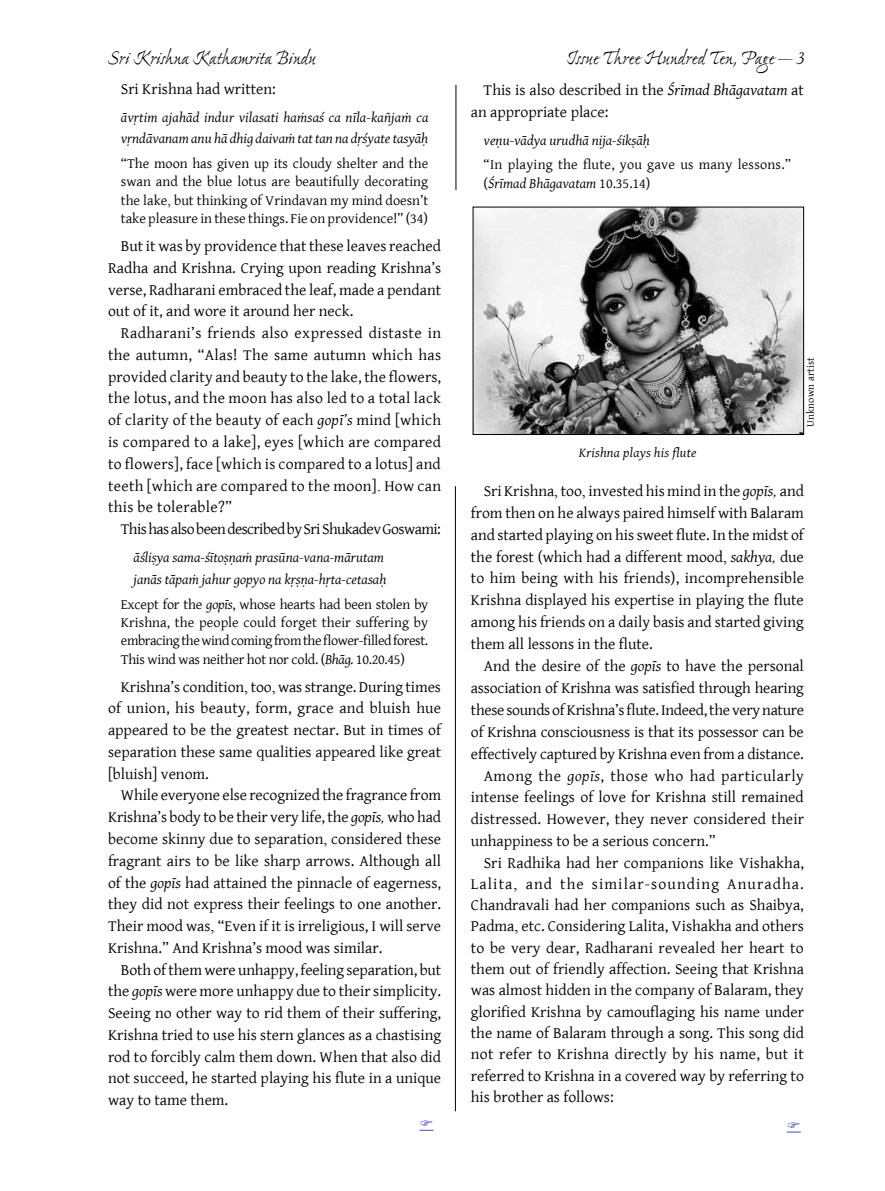
<style>
.page{position:relative;width:885px;height:1191px;background:#fff}
.page>*{position:absolute;margin:0;border:0;box-sizing:border-box;transform-origin:0 0}
.t1{font:21px "Ex Ponto Pro";letter-spacing:-.01em;color:#000}
.t2{font:15.75px/21.8px "Gentium Basic";color:#000;text-align:justify}
.t3{font:15.75px "Gentium Basic";letter-spacing:-.02em;color:#000}
.t4{font:15.75px "Gentium Basic";letter-spacing:-.035em;color:#000}
.t5{font:15.75px "Gentium Basic";letter-spacing:.07em;color:#000}
.t6{font:15.75px "Gentium Basic";letter-spacing:.035em;color:#000}
.t7{font:14.25px/18.3px "Gentium Basic";color:#000;text-align:justify}
.t8{font:italic 14.25px/21.8px "Gentium Basic";color:#000}
.t9{font:italic 13.5px "Gentium Basic";letter-spacing:.02em;color:#000}
.t10{font:10.5px "Gentium Basic";letter-spacing:.02em;color:#000}
.s1{font-family:"Times New Roman"}
.s2{font-style:italic}
.s3{font-family:"Times New Roman";font-style:italic}
</style>
<div class="page">
<hr style="left:455px;top:486px;width:1px;height:625px;background:#000">
<img style="left:475px;top:209px;width:326px;height:224px">
<div style="left:473px;top:207px;width:330px;height:228px;border:1px solid #000"></div>
<hr style="left:455px;top:85px;width:1px;height:105px;background:#000">
<svg style="left:419px;top:1129px;width:14px;height:1px"></svg>
<svg style="left:786px;top:1131px;width:14px;height:1px"></svg>
<h1 class="t1" style="left:108px;top:45px;width:210px">Sri Krishna Kathamrita Bindu</h1>
<h1 class="t1" style="left:566px;top:45px;width:239px">Issue Three Hundred Ten, Page — 3</h1>
<p class="t2" style="left:121px;top:77px;width:156px">Sri Krishna had written:</p>
<p class="t8" style="left:121px;top:106px;width:309px">āvṛtim ajahād indur vilasati haṁsaś ca nīla-kañjaṁ ca vṛndāvanam anu hā dhig daivaṁ tat tan na dṛśyate tasyāḥ</p>
<p class="t7" style="left:121px;top:154px;width:309px">“The moon has given up its cloudy shelter and the swan and the blue lotus are beautifully decorating the lake<span class="s1">,</span> but thinking of Vrindavan my mind doesn’t take pleasure in these things. Fie on providence!” (34)</p>
<p class="t2" style="left:108px;top:235px;width:334px;text-indent:13px">But it was by providence that these leaves reached Radha and Krishna. Crying upon reading Krishna’s verse, Radharani embraced the leaf, made a pendant out of it, and wore it around her neck.</p>
<p class="t2" style="left:108px;top:322px;width:334px;text-indent:13px">Radharani’s friends also expressed distaste in the autumn, “Alas! The same autumn which has provided clarity and beauty to the lake, the flowers, the lotus, and the moon has also led to a total lack of clarity of the beauty of each <span class="s2">gopī’s</span> mind [which is compared to a lake], eyes [which are compared to flowers], face [which is compared to a lotus] and teeth [which are compared to the moon]<span class="s1">.</span> How can this be tolerable?”</p>
<p class="t4" style="left:121px;top:517px;width:321px">This has also been described by Sri Shukadev Goswami:</p>
<p class="t8" style="left:134px;top:546px;width:254px">āśliṣya sama-śītoṣṇaṁ prasūna-vana-mārutam janās tāpaṁ jahur gopyo na kṛṣṇa-hṛta-cetasaḥ</p>
<p class="t7" style="left:121px;top:594px;width:309px">Except for the <span class="s2">gopīs</span>, whose hearts had been stolen by Krishna, the people could forget their suffering by embracing the wind coming from the flower-filled forest.<br>This wind was neither hot nor cold. (<span class="s2">Bhāg.</span> 10.20.45)</p>
<p class="t2" style="left:108px;top:675px;width:334px;text-indent:13px">Krishna’s condition<span class="s1">,</span> too<span class="s1">,</span> was strange. During times of union, his beauty, form, grace and bluish hue appeared to be the greatest nectar. But in times of separation these same qualities appeared like great [bluish] venom.</p>
<p class="t2" style="left:108px;top:784px;width:334px;text-indent:13px">While everyone else recognized the fragrance from Krishna’s body to be their very life, the <span class="s2">gopīs</span><span class="s3">,</span> who had become skinny due to separation<span class="s1">,</span> considered these fragrant airs to be like sharp arrows. Although all of the <span class="s2">gopīs</span> had attained the pinnacle of eagerness, they did not express their feelings to one another.<br>Their mood was<span class="s1">,</span> “Even if it is irreligious, I will serve Krishna.” And Krishna’s mood was similar.</p>
<p class="t2" style="left:108px;top:958px;width:334px;text-indent:13px">Both of them were unhappy, feeling separation, but the <span class="s2">gopīs</span> were more unhappy due to their simplicity.<br>Seeing no other way to rid them of their suffering, Krishna tried to use his stern glances as a chastising rod to forcibly calm them down. When that also did not succeed, he started playing his flute in a unique way to tame them.</p>
<p class="t2" style="left:471px;top:78px;width:334px;text-indent:13px">This is also described in the <span class="s2">Śrīmad Bhāgavatam</span> at an appropriate place:</p>
<p class="t8" style="left:483px;top:129px;width:168px">veṇu-vādya urudhā nija-śikṣāḥ</p>
<p class="t7" style="left:483px;top:155px;width:309px">“In playing the flute, you gave us many lessons.” (<span class="s2">Śrīmad Bhāgavatam</span> 10.35.14)</p>
<p class="t10" style="left:802px;top:427px;width:72px;rotate:-90deg">Unknown artist</p>
<p class="t9" style="left:579px;top:443px;width:119px">Krishna plays his flute</p>
<p class="t2" style="left:471px;top:479px;width:334px;text-indent:13px">Sri Krishna<span class="s1">,</span> too<span class="s1">,</span> invested his mind in the <span class="s2">gopīs</span><span class="s3">,</span> and from then on he always paired himself with Balaram and started playing on his sweet flute. In the midst of the forest (which had a different mood<span class="s1">,</span> <span class="s2">sakhya</span><span class="s3">,</span> due to him being with his friends), incomprehensible Krishna displayed his expertise in playing the flute among his friends on a daily basis and started giving them all lessons in the flute.</p>
<p class="t2" style="left:483px;top:654px;width:322px">And the desire of the <span class="s2">gopīs</span> to have the personal</p>
<p class="t2" style="left:471px;top:676px;width:334px">association of Krishna was satisfied through hearing</p>
<p class="t3" style="left:471px;top:698px;width:334px">these sounds of Krishna’s flute. Indeed, the very nature</p>
<p class="t2" style="left:471px;top:720px;width:334px">of Krishna consciousness is that its possessor can be</p>
<p class="t2" style="left:471px;top:742px;width:334px">effectively captured by Krishna even from a distance.</p>
<p class="t6" style="left:483px;top:764px;width:322px">Among the <span class="s2">gopīs</span>, those who had particularly</p>
<p class="t2" style="left:471px;top:786px;width:334px">intense feelings of love for Krishna still remained</p>
<p class="t2" style="left:471px;top:808px;width:334px">distressed. However, they never considered their</p>
<p class="t2" style="left:471px;top:829px;width:246px">unhappiness to be a serious concern.”</p>
<p class="t2" style="left:483px;top:851px;width:322px">Sri Radhika had her companions like Vishakha,</p>
<p class="t5" style="left:471px;top:872px;width:334px">Lalita<span class="s1">,</span> and the similar-sounding Anuradha.</p>
<p class="t2" style="left:471px;top:893px;width:334px">Chandravali had her companions such as Shaibya,</p>
<p class="t2" style="left:471px;top:915px;width:334px">Padma<span class="s1">,</span> etc. Considering Lalita, Vishakha and others</p>
<p class="t2" style="left:471px;top:936px;width:334px">to be very dear, Radharani revealed her heart to</p>
<p class="t2" style="left:471px;top:957px;width:334px">them out of friendly affection. Seeing that Krishna</p>
<p class="t2" style="left:471px;top:979px;width:334px">was almost hidden in the company of Balaram, they</p>
<p class="t2" style="left:471px;top:1000px;width:334px">glorified Krishna by camouflaging his name under</p>
<p class="t2" style="left:471px;top:1021px;width:334px">the name of Balaram through a song. This song did</p>
<p class="t2" style="left:471px;top:1042px;width:334px">not refer to Krishna directly by his name, but it</p>
<p class="t2" style="left:471px;top:1064px;width:334px">referred to Krishna in a covered way by referring to</p>
<p class="t2" style="left:471px;top:1085px;width:144px">his brother as follows:</p>
</div>
